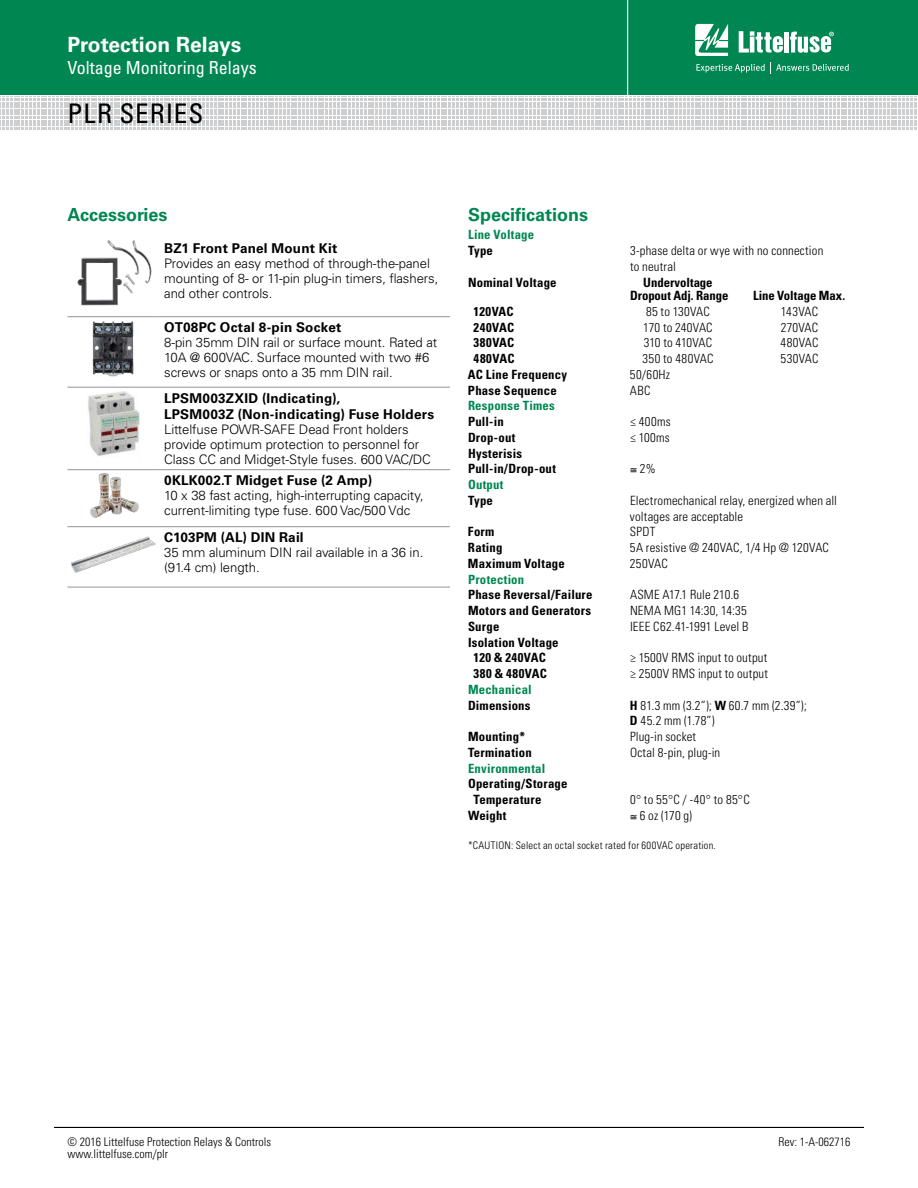
<style>
.page{position:relative;width:918px;height:1188px;background:#fff}
.page>*{position:absolute;margin:0;border:0;box-sizing:border-box;transform-origin:0 0}
.t1{font:condensed 27px "Univers LT Std";letter-spacing:.035em;color:#000}
.t2{font:700 21px "Univers LT Std";color:#fff}
.t3{font:700 18px "Univers LT Std";color:#008751}
.t4{font:condensed 18px "Univers LT Std";color:#fff}
.t5{font:700 13.5px/15.8px "Univers LT Std";letter-spacing:.02em;color:#000}
.t6{font:300 13.2px/15px "Univers LT Std";letter-spacing:-.005em;color:#000}
.t7{font:300 condensed 12.75px/15.8px "Univers LT Std";letter-spacing:.015em;color:#000}
.t8{font:700 condensed 12.75px/15.8px "Univers LT Std";letter-spacing:.015em;color:#000}
.t9{font:700 condensed 12.75px "Univers LT Std";letter-spacing:.02em;color:#008751}
.t10{font:700 condensed 12.75px/13.5px "Univers LT Std";letter-spacing:-.005em;color:#000;text-align:center}
.t11{font:300 condensed 12.75px "Univers LT Std";letter-spacing:-.005em;color:#000}
.t12{font:700 condensed 12.75px "Univers LT Std";letter-spacing:.05em;color:#000}
.t13{font:300 condensed 12px "Univers LT Std";color:#000}
.t14{font:300 condensed 10.5px "Univers LT Std";letter-spacing:.025em;color:#000}
.s1{font-weight:700}
</style>
<div class="page">
<div style="left:0;top:0;width:918px;height:95px;background:#008751"></div>
<svg style="left:0;top:96px;width:917px;height:34px"></svg>
<hr style="left:627px;top:0;width:1px;height:98px;background:#fff">
<svg style="left:695px;top:24px;width:33px;height:32px"></svg>
<div style="left:784px;top:32px;width:5px;height:21px;background:#fff"></div>
<svg style="left:790px;top:32px;width:44px;height:21px"></svg>
<svg style="left:739px;top:31px;width:44px;height:22px"></svg>
<svg style="left:696px;top:62px;width:153px;height:11px"></svg>
<hr style="left:54px;top:1127px;width:810px;height:1px;background:#000">
<hr style="left:68px;top:387px;width:90px;height:1px;background:#939597">
<hr style="left:158px;top:387px;width:292px;height:1px;background:#939597">
<hr style="left:68px;top:526px;width:90px;height:1px;background:#939597">
<hr style="left:158px;top:526px;width:292px;height:1px;background:#939597">
<hr style="left:68px;top:316px;width:90px;height:1px;background:#939597">
<hr style="left:158px;top:316px;width:292px;height:1px;background:#939597">
<hr style="left:68px;top:469px;width:90px;height:1px;background:#939597">
<hr style="left:158px;top:469px;width:292px;height:1px;background:#939597">
<hr style="left:68px;top:587px;width:90px;height:1px;background:#939597">
<hr style="left:158px;top:587px;width:292px;height:1px;background:#939597">
<img style="left:77px;top:240px;width:75px;height:66px">
<img style="left:92px;top:321px;width:42px;height:56px">
<img style="left:88px;top:391px;width:52px;height:65px">
<img style="left:90px;top:473px;width:49px;height:45px">
<img style="left:71px;top:536px;width:85px;height:37px">
<h2 class="t2" style="left:68px;top:37px;width:175px">Protection Relays</h2>
<h3 class="t4" style="left:68px;top:61px;width:191px">Voltage Monitoring Relays</h3>
<h1 class="t1" style="left:68px;top:103px;width:137px">PLR SERIES</h1>
<h3 class="t3" style="left:68px;top:207px;width:101px">Accessories</h3>
<p class="t5" style="left:164px;top:241px;width:175px">BZ1 Front Panel Mount Kit</p>
<p class="t6" style="left:164px;top:257px;width:276px">Provides an easy method of through-the-panel mounting of 8- or 11-pin plug-in timers, flashers, and other controls.</p>
<p class="t5" style="left:164px;top:321px;width:179px">OT08PC Octal 8-pin Socket</p>
<p class="t6" style="left:164px;top:336px;width:275px">8-pin 35mm DIN rail or surface mount. Rated at<br>10A @ 600VAC. Surface mounted with two #6 screws or snaps onto a 35 mm DIN rail.</p>
<p class="t5" style="left:164px;top:391px;width:272px">LPSM003ZXID (Indicating),<br>LPSM003Z (Non-indicating) Fuse Holders</p>
<p class="t6" style="left:164px;top:423px;width:268px">Littelfuse POWR-SAFE Dead Front holders provide optimum protection to personnel for<br>Class CC and Midget-Style fuses. 600 VAC/DC</p>
<p class="t5" style="left:164px;top:474px;width:209px">0KLK002.T Midget Fuse (2 Amp)</p>
<p class="t6" style="left:164px;top:489px;width:261px">10 x 38 fast acting, high-interrupting capacity, current-limiting type fuse. 600 Vac/500 Vdc</p>
<p class="t5" style="left:164px;top:531px;width:141px">C103PM (AL) DIN Rail</p>
<p class="t6" style="left:164px;top:546px;width:261px">35 mm aluminum DIN rail available in a 36 in. (91.4 cm) length.</p>
<h3 class="t3" style="left:468px;top:207px;width:122px">Specifications</h3>
<p class="t9" style="left:468px;top:230px;width:68px">Line Voltage</p>
<p class="t8" style="left:468px;top:244px;width:26px">Type</p>
<p class="t7" style="left:630px;top:244px;width:195px">3-phase delta or wye with no connection to neutral</p>
<p class="t8" style="left:468px;top:275px;width:90px">Nominal Voltage</p>
<p class="t10" style="left:630px;top:277px;width:100px">Undervoltage<br>Dropout Adj. Range</p>
<p class="t10" style="left:753px;top:290px;width:94px">Line Voltage Max.</p>
<p class="t8" style="left:474px;top:305px;width:42px">120VAC</p>
<p class="t7" style="left:646px;top:304px;width:65px">85 to 130VAC</p>
<p class="t7" style="left:781px;top:304px;width:39px">143VAC</p>
<p class="t8" style="left:474px;top:320px;width:42px">240VAC</p>
<p class="t7" style="left:643px;top:320px;width:71px">170 to 240VAC</p>
<p class="t7" style="left:781px;top:320px;width:39px">270VAC</p>
<p class="t8" style="left:474px;top:336px;width:42px">380VAC</p>
<p class="t11" style="left:644px;top:338px;width:70px">310 to 410VAC</p>
<p class="t7" style="left:781px;top:336px;width:39px">480VAC</p>
<p class="t8" style="left:474px;top:352px;width:42px">480VAC</p>
<p class="t7" style="left:643px;top:352px;width:72px">350 to 480VAC</p>
<p class="t7" style="left:781px;top:352px;width:39px">530VAC</p>
<p class="t8" style="left:468px;top:368px;width:101px">AC Line Frequency</p>
<p class="t7" style="left:630px;top:367px;width:42px">50/60Hz</p>
<p class="t8" style="left:468px;top:383px;width:90px">Phase Sequence</p>
<p class="t7" style="left:630px;top:383px;width:22px">ABC</p>
<p class="t9" style="left:468px;top:401px;width:88px">Response Times</p>
<p class="t8" style="left:468px;top:415px;width:37px">Pull-in</p>
<p class="t7" style="left:630px;top:415px;width:42px">≤ 400ms</p>
<p class="t8" style="left:468px;top:431px;width:49px">Drop-out</p>
<p class="t7" style="left:630px;top:430px;width:41px">≤ 100ms</p>
<p class="t8" style="left:468px;top:446px;width:89px">Hysterisis<br>Pull-in/Drop-out</p>
<p class="t7" style="left:630px;top:462px;width:27px">≅ 2%</p>
<p class="t9" style="left:468px;top:480px;width:37px">Output</p>
<p class="t8" style="left:468px;top:494px;width:26px">Type</p>
<p class="t7" style="left:630px;top:493px;width:209px">Electromechanical relay, energized when all voltages are acceptable</p>
<p class="t8" style="left:468px;top:525px;width:28px">Form</p>
<p class="t7" style="left:630px;top:525px;width:27px">SPDT</p>
<p class="t8" style="left:468px;top:541px;width:36px">Rating</p>
<p class="t7" style="left:630px;top:541px;width:201px">5A resistive @ 240VAC, 1/4 Hp @ 120VAC</p>
<p class="t8" style="left:468px;top:557px;width:98px">Maximum Voltage</p>
<p class="t7" style="left:630px;top:556px;width:39px">250VAC</p>
<p class="t9" style="left:468px;top:574px;width:58px">Protection</p>
<p class="t8" style="left:468px;top:588px;width:126px">Phase Reversal/Failure</p>
<p class="t7" style="left:630px;top:588px;width:111px">ASME A17.1 Rule 210.6</p>
<p class="t8" style="left:468px;top:604px;width:125px">Motors and Generators</p>
<p class="t7" style="left:630px;top:604px;width:118px">NEMA MG1 14:30, 14:35</p>
<p class="t8" style="left:468px;top:620px;width:33px">Surge</p>
<p class="t7" style="left:630px;top:619px;width:120px">IEEE C62.41-1991 Level B</p>
<p class="t8" style="left:468px;top:635px;width:92px;text-align:center">Isolation Voltage<br>120 &amp; 240VAC</p>
<p class="t7" style="left:630px;top:651px;width:139px">≥ 1500V RMS input to output</p>
<p class="t12" style="left:474px;top:669px;width:75px">380 &amp; 480VAC</p>
<p class="t7" style="left:630px;top:667px;width:140px">≥ 2500V RMS input to output</p>
<p class="t9" style="left:468px;top:684px;width:65px">Mechanical</p>
<p class="t8" style="left:468px;top:698px;width:64px">Dimensions</p>
<p class="t7" style="left:630px;top:698px;width:178px"><span class="s1">H</span> 81.3 mm (3.2”); <span class="s1">W</span> 60.7 mm (2.39”);<br><span class="s1">D</span> 45.2 mm (1.78”)</p>
<p class="t8" style="left:468px;top:730px;width:59px">Mounting*</p>
<p class="t7" style="left:630px;top:730px;width:68px">Plug-in socket</p>
<p class="t8" style="left:468px;top:746px;width:65px">Termination</p>
<p class="t7" style="left:630px;top:745px;width:92px">Octal 8-pin, plug-in</p>
<p class="t9" style="left:468px;top:763px;width:79px">Environmental</p>
<p class="t8" style="left:474px;top:777px;width:95px;text-indent:-6px">Operating/Storage<br>Temperature</p>
<p class="t7" style="left:630px;top:793px;width:121px">0° to 55°C / -40° to 85°C</p>
<p class="t8" style="left:468px;top:809px;width:40px">Weight</p>
<p class="t7" style="left:630px;top:808px;width:64px">≅ 6 oz (170 g)</p>
<p class="t14" style="left:468px;top:841px;width:249px">*CAUTION: Select an octal socket rated for 600VAC operation.</p>
<p class="t13" style="left:68px;top:1137px;width:205px">© 2016 Littelfuse Protection Relays &amp; Controls</p>
<p class="t13" style="left:779px;top:1137px;width:73px">Rev: 1-A-062716</p>
<p class="t13" style="left:68px;top:1149px;width:102px">www.littelfuse.com/plr</p>
</div>
